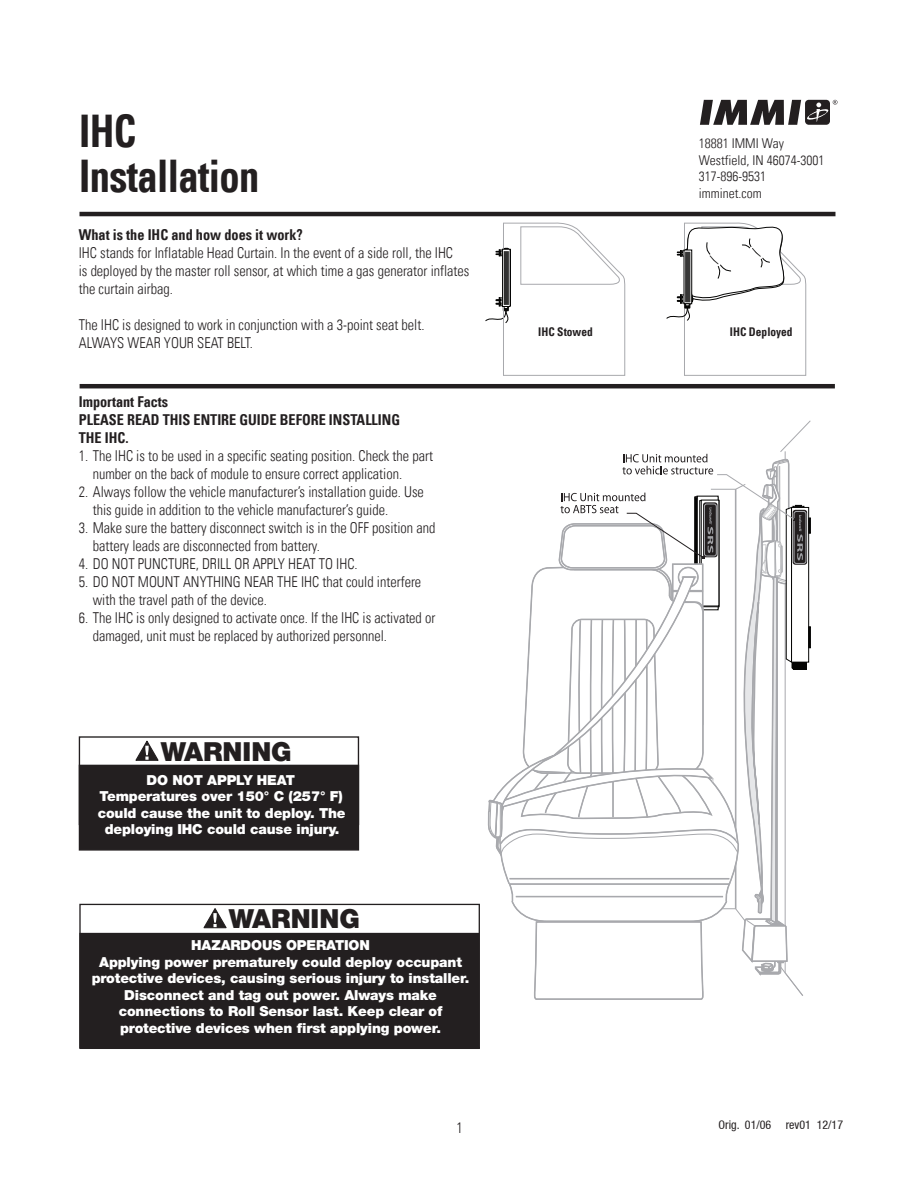
<style>
.page{position:relative;width:918px;height:1188px;background:#fff}
.page>*{position:absolute;margin:0;border:0;box-sizing:border-box;transform-origin:0 0}
.t1{font:700 condensed 45px/45px "Univers LT";letter-spacing:-.015em;color:#231f20;scale:.9 1}
.t2{font:900 26.25px "Helvetica Neue LT Std";color:#231f20}
.t3{font:300 condensed 15px/18px "Univers LT";color:#231f20;scale:.95 1}
.t4{font:700 condensed 15px/18px "Univers LT";color:#231f20;scale:.95 1}
.t5{font:900 13.8px/16.6px "Helvetica Neue LT Std";letter-spacing:-.01em;color:#fff;text-align:center}
.t6{font:300 condensed 13.5px/16.5px "Univers LT";color:#231f20}
.t7{font:700 condensed 12px "Univers LT";color:#231f20;scale:.95 1}
.t8{font:condensed 12px "Helvetica Neue LT";color:#231f20}
</style>
<div class="page">
<hr style="left:80px;top:384px;width:755px;height:4px;background:#231f20">
<div style="left:79px;top:765px;width:280px;height:86px;background:#231f20;border:1px solid #231f20"></div>
<svg style="left:135px;top:740px;width:24px;height:21px"></svg>
<div style="left:79px;top:904px;width:401px;height:145px;background:#fff;border:1px solid #231f20"></div>
<div style="left:79px;top:933px;width:400px;height:115px;background:#231f20"></div>
<svg style="left:203px;top:908px;width:24px;height:21px"></svg>
<svg style="left:666px;top:222px;width:141px;height:154px"></svg>
<svg style="left:485px;top:222px;width:141px;height:154px"></svg>
<svg style="left:502px;top:249px;width:8px;height:58px"></svg>
<hr style="left:504px;top:251px;width:1px;height:54px;background:#050504">
<hr style="left:505px;top:251px;width:1px;height:54px;background:#050504">
<hr style="left:506px;top:251px;width:1px;height:54px;background:#050504">
<hr style="left:507px;top:251px;width:1px;height:54px;background:#050504">
<hr style="left:508px;top:251px;width:1px;height:54px;background:#050504">
<hr style="left:510px;top:250px;width:1px;height:56px;background:#050504">
<svg style="left:487px;top:420px;width:324px;height:580px"></svg>
<div style="left:704px;top:504px;width:12px;height:52px;border:1px solid #a8a9ad;border-radius:2px"></div>
<hr style="left:79px;top:212px;width:756px;height:4px;background:#231f20">
<svg style="left:700px;top:100px;width:101px;height:25px"></svg>
<div style="left:805px;top:100px;width:25px;height:25px;background:#231f20;border-radius:4px"></div>
<svg style="left:807px;top:100px;width:30px;height:22px"></svg>
<h1 class="t1" style="left:79px;top:108px;width:202px">IHC<br>Installation</h1>
<p class="t4" style="left:79px;top:225px;width:237px">What is the IHC and how does it work?</p>
<p class="t3" style="left:79px;top:243px;width:413px">IHC stands for Inflatable Head Curtain. In the event of a side roll, the IHC<br>is deployed by the master roll sensor, at which time a gas generator inflates the curtain airbag.</p>
<p class="t3" style="left:79px;top:315px;width:365px">The IHC is designed to work in conjunction with a 3-point seat belt.<br>ALWAYS WEAR YOUR SEAT BELT.</p>
<p class="t4" style="left:79px;top:393px;width:340px">Important Facts<br>PLEASE READ THIS ENTIRE GUIDE BEFORE INSTALLING<br>THE IHC.</p>
<p class="t3" style="left:93px;top:447px;width:360px;text-indent:-14px">1. The IHC is to be used in a specific seating position. Check the part number on the back of module to ensure correct application.</p>
<p class="t3" style="left:93px;top:483px;width:350px;text-indent:-14px">2. Always follow the vehicle manufacturer’s installation guide. Use this guide in addition to the vehicle manufacturer’s guide.</p>
<p class="t3" style="left:93px;top:519px;width:362px;text-indent:-14px">3. Make sure the battery disconnect switch is in the OFF position and battery leads are disconnected from battery.</p>
<p class="t3" style="left:79px;top:555px;width:295px">4. DO NOT PUNCTURE, DRILL OR APPLY HEAT TO IHC.</p>
<p class="t3" style="left:93px;top:573px;width:347px;text-indent:-14px">5. DO NOT MOUNT ANYTHING NEAR THE IHC that could interfere with the travel path of the device.</p>
<p class="t3" style="left:93px;top:609px;width:362px;text-indent:-14px">6. The IHC is only designed to activate once. If the IHC is activated or damaged, unit must be replaced by authorized personnel.</p>
<h2 class="t2" style="left:161px;top:736px;width:132px">WARNING</h2>
<p class="t5" style="left:98px;top:771px;width:249px">DO NOT APPLY HEAT<br>Temperatures over 150° C (257° F) could cause the unit to deploy. The deploying IHC could cause injury.</p>
<h2 class="t2" style="left:229px;top:903px;width:132px">WARNING</h2>
<p class="t5" style="left:92px;top:937px;width:379px">HAZARDOUS OPERATION<br>Applying power prematurely could deploy occupant protective devices, causing serious injury to installer.<br>Disconnect and tag out power. Always make connections to Roll Sensor last. Keep clear of protective devices when first applying power.</p>
<p class="t3" style="left:457px;top:1119px;width:8px">1</p>
<p class="t6" style="left:699px;top:135px;width:127px">18881 IMMI Way<br>Westfield, IN 46074-3001<br>317-896-9531 imminet.com</p>
<p class="t7" style="left:538px;top:324px;width:59px">IHC Stowed</p>
<p class="t7" style="left:730px;top:324px;width:67px">IHC Deployed</p>
<p class="t8" style="left:718px;top:1117px;width:126px">Orig. 01/06 rev01 12/17</p>
</div>
